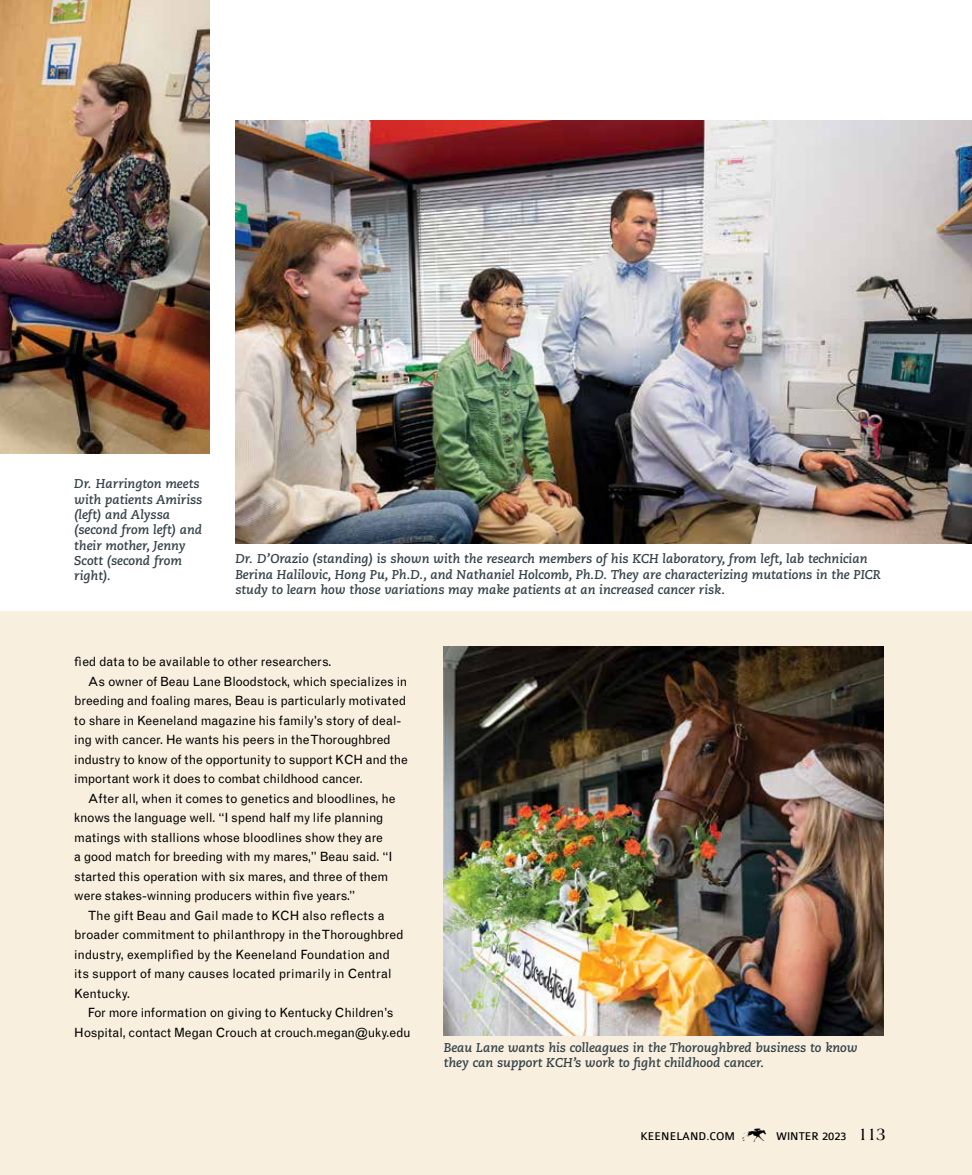
<style>
.page{position:relative;width:972px;height:1175px;background:#fff}
.page>*{position:absolute;margin:0;border:0;box-sizing:border-box;transform-origin:0 0}
.t1{font:27px "Keen DB";color:#000}
.t2{font:12.75px "Grotesque MT Std";letter-spacing:-.01em;color:#000}
.t3{font:italic 700 12.75px/15.3px "Caecilia LT Std";color:#334249}
.t4{font:12px "Colaborate";color:#000}
.s1{font-family:"Americana Std";font-weight:700;font-size:18.15px}
</style>
<div class="page">
<div style="left:0;top:611px;width:972px;height:563px;background:#f8efde"></div>
<img style="left:0;top:0;width:210px;height:454px">
<img style="left:235px;top:120px;width:737px;height:423px">
<img style="left:444px;top:646px;width:439px;height:389px">
<p class="t3" style="left:74px;top:476px;width:130px">Dr. Harrington meets with patients Amiriss (left) and Alyssa (second from left) and their mother, Jenny<br>Scott (second from right).</p>
<p class="t3" style="left:235px;top:551px;width:647px">Dr. D’Orazio (standing) is shown with the research members of his KCH laboratory, from left, lab technician<br>Berina Halilovic, Hong Pu, Ph.D., and Nathaniel Holcomb, Ph.D. They are characterizing mutations in the PICR study to learn how those variations may make patients at an increased cancer risk.</p>
<p class="t2" style="left:74px;top:654px;width:259px">fied data to be available to other researchers.</p>
<p class="t2" style="left:88px;top:674px;width:321px">As owner of Beau Lane Bloodstock, which specializes in</p>
<p class="t2" style="left:74px;top:693px;width:334px">breeding and foaling mares, Beau is particularly motivated</p>
<p class="t2" style="left:74px;top:713px;width:328px">to share in Keeneland magazine his family’s story of deal-</p>
<p class="t2" style="left:74px;top:732px;width:318px">ing with cancer. He wants his peers in the Thoroughbred</p>
<p class="t2" style="left:74px;top:752px;width:335px">industry to know of the opportunity to support KCH and the</p>
<p class="t2" style="left:74px;top:771px;width:290px">important work it does to combat childhood cancer.</p>
<p class="t2" style="left:88px;top:791px;width:309px">After all, when it comes to genetics and bloodlines, he</p>
<p class="t2" style="left:74px;top:810px;width:311px">knows the language well. “I spend half my life planning</p>
<p class="t2" style="left:74px;top:830px;width:310px">matings with stallions whose bloodlines show they are</p>
<p class="t2" style="left:74px;top:849px;width:320px">a good match for breeding with my mares,” Beau said. “I</p>
<p class="t2" style="left:74px;top:869px;width:316px">started this operation with six mares, and three of them</p>
<p class="t2" style="left:74px;top:888px;width:283px">were stakes-winning producers within five years.”</p>
<p class="t2" style="left:88px;top:908px;width:298px">The gift Beau and Gail made to KCH also reflects a</p>
<p class="t2" style="left:74px;top:927px;width:331px">broader commitment to philanthropy in the Thoroughbred</p>
<p class="t2" style="left:74px;top:947px;width:317px">industry, exemplified by the Keeneland Foundation and</p>
<p class="t2" style="left:74px;top:966px;width:319px">its support of many causes located primarily in Central</p>
<p class="t2" style="left:74px;top:986px;width:58px">Kentucky.</p>
<p class="t2" style="left:88px;top:1005px;width:307px">For more information on giving to Kentucky Children’s</p>
<p class="t2" style="left:74px;top:1025px;width:338px">Hospital, contact Megan Crouch at crouch.megan@uky.edu</p>
<p class="t3" style="left:444px;top:1040px;width:415px">Beau Lane wants his colleagues in the Thoroughbred business to know they can support KCH’s work to fight childhood cancer.</p>
<p class="t4" style="left:640px;top:1130px;width:96px">KEENELAND.COM</p>
<h1 class="t1" style="left:742px;top:1121px;width:28px">K</h1>
<p class="t4" style="left:776px;top:1130px;width:111px">WINTER 2023 <span class="s1">113</span></p>
</div>
